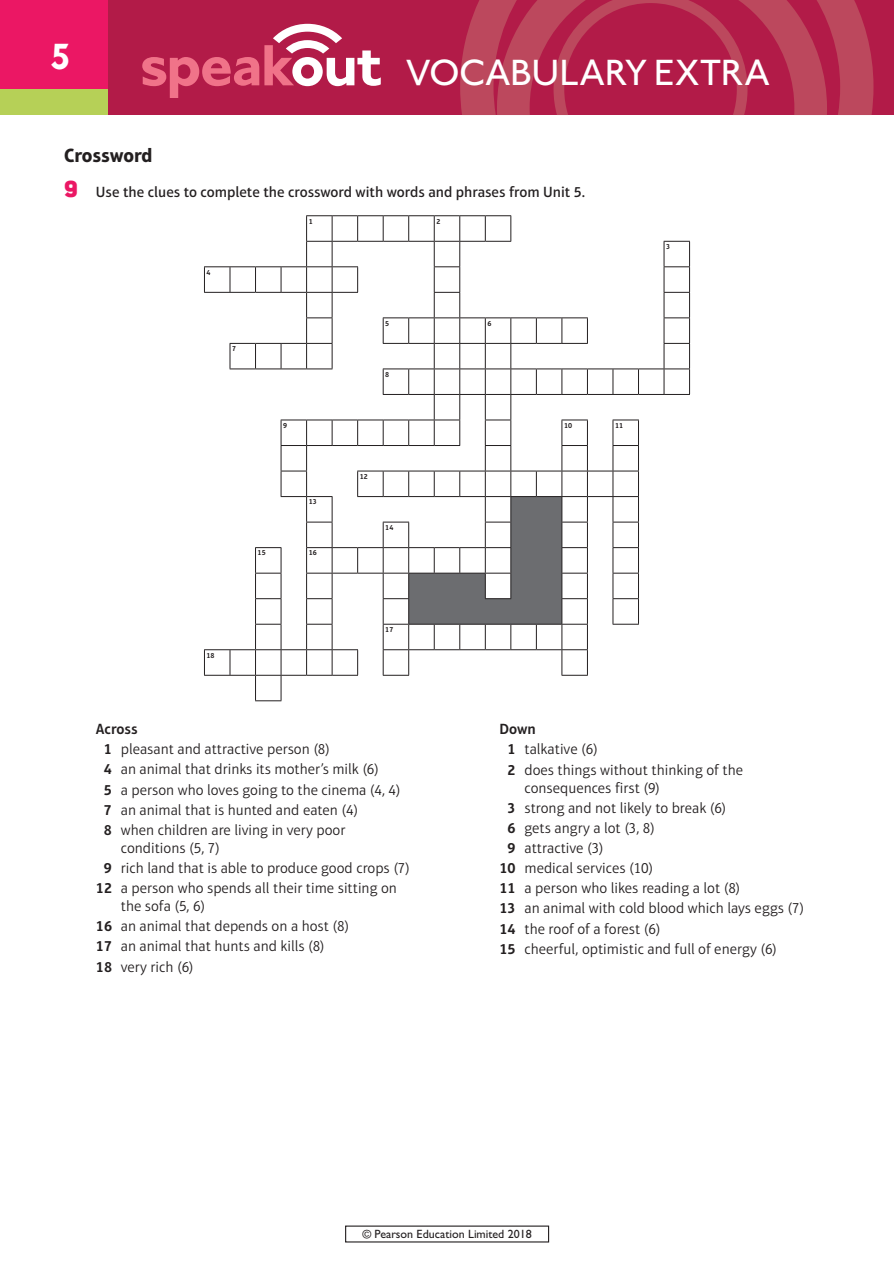
<style>
.page{position:relative;width:894px;height:1264px;background:#fff}
.page>*{position:absolute;margin:0;border:0;box-sizing:border-box;transform-origin:0 0}
.t1{font:500 37.5px "Johnston ITC Pro";letter-spacing:-.01em;color:#fff}
.t2{font:700 37.5px "Johnston ITC Pro";color:#fff}
.t3{font:700 19.5px "Aptifer Sans LT Pro";letter-spacing:-.01em;color:#231f20}
.t4{font:300 15px/20.1px "Aptifer Sans LT Pro";color:#231f20}
.t5{font:500 15px "Aptifer Sans LT Pro";color:#231f20}
.t6{font:500 12px "Gill Sans MT Pro";color:#231f20}
.t7{font:600 7.5px "Aptifer Sans LT Pro";color:#231f20}
.s1{font-family:"Conduit ITC Pro";font-weight:900;font-size:25.5px;color:#eb1764}
.s2{font-weight:600}
</style>
<div class="page">
<div style="left:0;top:0;width:893px;height:89px;background:#eb1764"></div>
<div style="left:0;top:89px;width:893px;height:26px;background:#b6d057"></div>
<div style="left:108px;top:0;width:785px;height:115px;background:#b21b48"></div>
<svg style="left:142px;top:24px;width:238px;height:74px"></svg>
<svg style="left:460px;top:0;width:413px;height:115px;fill:#bc485d"></svg>
<svg style="left:497px;top:0;width:329px;height:115px"></svg>
<svg style="left:204px;top:215px;width:486px;height:486px"></svg>
<h1 class="t2" style="left:49px;top:34px;width:24px">5</h1>
<h1 class="t1" style="left:405px;top:50px;width:366px">VOCABULARY EXTRA</h1>
<h2 class="t3" style="left:64px;top:143px;width:90px">Crossword</h2>
<p class="t5" style="left:64px;top:183px;width:522px"><span class="s1">9</span> Use the clues to complete the crossword with words and phrases from Unit 5.</p>
<p class="t7" style="left:308px;top:216px;width:6px">1</p>
<p class="t7" style="left:436px;top:216px;width:6px">2</p>
<p class="t7" style="left:206px;top:267px;width:6px">4</p>
<p class="t7" style="left:232px;top:344px;width:6px">7</p>
<p class="t7" style="left:385px;top:318px;width:6px">5</p>
<p class="t7" style="left:487px;top:318px;width:6px">6</p>
<p class="t7" style="left:385px;top:369px;width:6px">8</p>
<p class="t7" style="left:283px;top:421px;width:6px">9</p>
<p class="t7" style="left:564px;top:421px;width:10px">10</p>
<p class="t7" style="left:615px;top:421px;width:10px">11</p>
<p class="t7" style="left:308px;top:497px;width:10px">13</p>
<p class="t7" style="left:257px;top:548px;width:10px">15</p>
<p class="t7" style="left:308px;top:548px;width:10px">16</p>
<p class="t7" style="left:359px;top:472px;width:10px">12</p>
<p class="t7" style="left:385px;top:523px;width:10px">14</p>
<p class="t7" style="left:206px;top:650px;width:10px">18</p>
<p class="t7" style="left:385px;top:625px;width:10px">17</p>
<p class="t7" style="left:666px;top:242px;width:6px">3</p>
<p class="t4" style="left:104px;top:719px;width:298px;text-indent:-8px"><span class="s2">Across<br>1</span> pleasant and attractive person (8)<br><span class="s2">4</span> an animal that drinks its mother’s milk (6)<br><span class="s2">5</span> a person who loves going to the cinema (4, 4)<br><span class="s2">7</span> an animal that is hunted and eaten (4)<br><span class="s2">8</span> when children are living in very poor</p>
<p class="t4" style="left:121px;top:837px;width:101px">conditions (5, 7)</p>
<p class="t4" style="left:104px;top:857px;width:307px"><span class="s2">9</span> rich land that is able to produce good crops (7)</p>
<p class="t4" style="left:96px;top:878px;width:302px"><span class="s2">12</span> a person who spends all their time sitting on</p>
<p class="t4" style="left:96px;top:896px;width:255px;text-indent:25px">the sofa (5, 6)<br><span class="s2">16</span> an animal that depends on a host (8)<br><span class="s2">17</span> an animal that hunts and kills (8)<br><span class="s2">18</span> very rich (6)</p>
<p class="t4" style="left:507px;top:719px;width:237px;text-indent:-8px"><span class="s2">Down<br>1</span> talkative (6)<br><span class="s2">2</span> does things without thinking of the</p>
<p class="t4" style="left:524px;top:777px;width:137px">consequences first (9)</p>
<p class="t4" style="left:507px;top:797px;width:220px"><span class="s2">3</span> strong and not likely to break (6)</p>
<p class="t4" style="left:507px;top:817px;width:149px"><span class="s2">6</span> gets angry a lot (3, 8)</p>
<p class="t4" style="left:507px;top:837px;width:98px"><span class="s2">9</span> attractive (3)</p>
<p class="t4" style="left:499px;top:857px;width:155px"><span class="s2">10</span> medical services (10)</p>
<p class="t4" style="left:499px;top:878px;width:242px"><span class="s2">11</span> a person who likes reading a lot (8)</p>
<p class="t4" style="left:499px;top:898px;width:306px"><span class="s2">13</span> an animal with cold blood which lays eggs (7)</p>
<p class="t4" style="left:499px;top:918px;width:162px"><span class="s2">14</span> the roof of a forest (6)</p>
<p class="t4" style="left:499px;top:938px;width:279px"><span class="s2">15</span> cheerful, optimistic and full of energy (6)</p>
<p class="t6" style="left:362px;top:1226px;width:171px">© Pearson Education Limited 2018</p>
</div>
